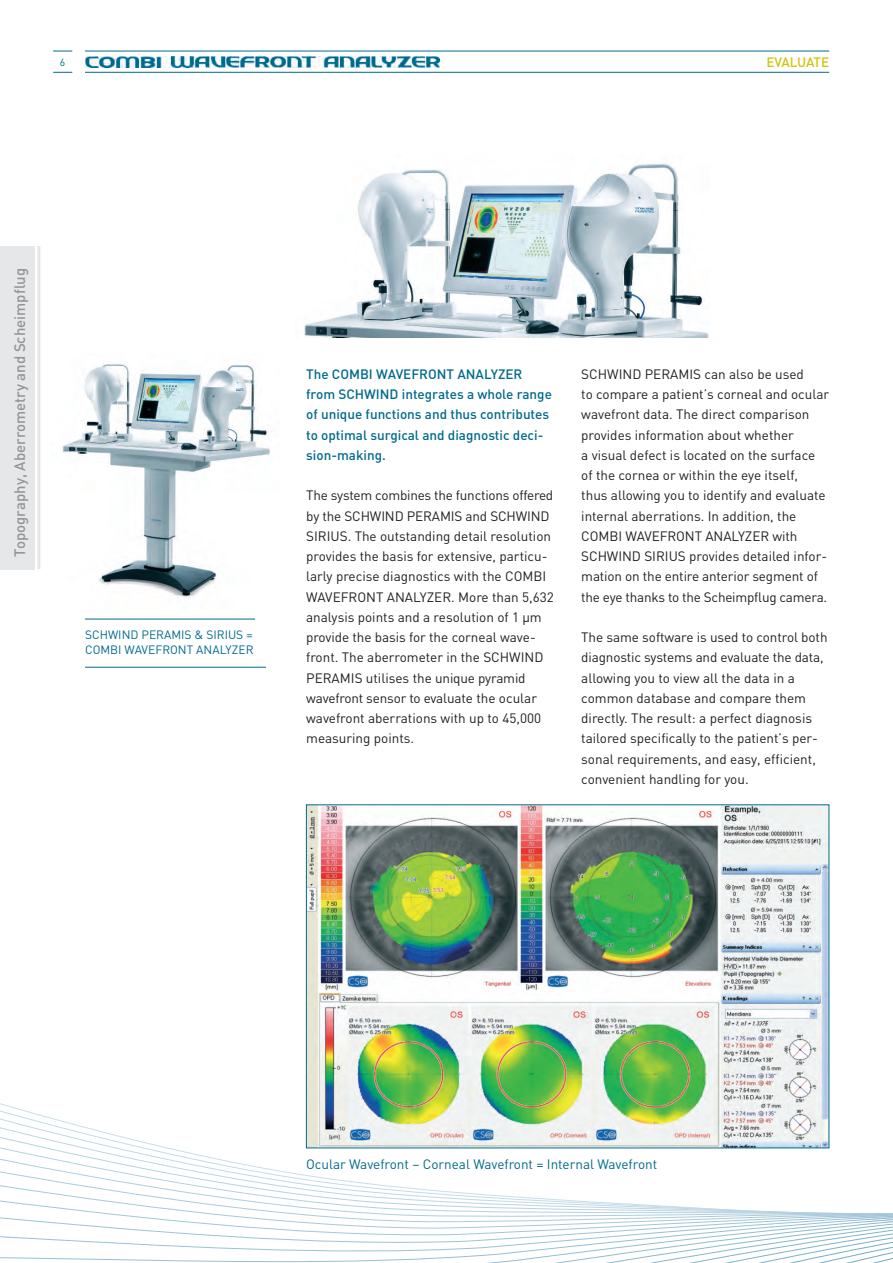
<style>
.page{position:relative;width:893px;height:1263px;background:#fff}
.page>*{position:absolute;margin:0;border:0;box-sizing:border-box;transform-origin:0 0}
.t1{font:500 15px "DIN Schwind";color:#939598}
.t2{font:13.5px/20.2px "DIN Schwind";color:#231f20}
.t3{font:500 13.5px/20.2px "DIN Schwind";color:#006a8d}
.t4{font:13.5px "DIN Schwind";color:#006a8d}
.t5{font:500 13.5px "DIN Schwind";letter-spacing:-.01em;color:#d3c20a}
.t6{font:12px/15px "DIN Schwind";color:#006a8d}
.t7{font:10.5px "DIN Schwind";color:#006a8d}
</style>
<div class="page">
<svg style="left:0;top:1103px;width:62px;height:157px"></svg>
<svg style="left:62px;top:1120px;width:69px;height:141px"></svg>
<svg style="left:131px;top:1138px;width:65px;height:124px"></svg>
<svg style="left:197px;top:1086px;width:696px;height:177px"></svg>
<hr style="left:85px;top:51px;width:744px;height:1px;background:#006a8d">
<hr style="left:85px;top:72px;width:744px;height:1px;background:#006a8d">
<svg style="left:53px;top:51px;width:19px;height:1px"></svg>
<svg style="left:53px;top:72px;width:19px;height:1px"></svg>
<img style="left:85px;top:57px;width:355px;height:10px">
<div style="left:0;top:246px;width:35px;height:323px;background:#e6e7e9"></div>
<hr style="left:37px;top:246px;width:3px;height:323px;background:#e6e7e9">
<img style="left:62px;top:363px;width:208px;height:235px">
<img style="left:304px;top:163px;width:406px;height:175px">
<hr style="left:85px;top:667px;width:181px;height:1px;background:#006a8d">
<hr style="left:85px;top:619px;width:170px;height:1px;background:#006a8d">
<img style="left:308px;top:806px;width:519px;height:340px">
<p class="t7" style="left:60px;top:56px;width:7px">6</p>
<p class="t5" style="left:766px;top:54px;width:64px">EVALUATE</p>
<p class="t1" style="left:11px;top:556px;width:290px;rotate:-90deg">Topography, Aberrometry and Scheimpflug</p>
<p class="t6" style="left:85px;top:627px;width:170px">SCHWIND PERAMIS &amp; SIRIUS =<br>COMBI WAVEFRONT ANALYZER</p>
<p class="t3" style="left:306px;top:363px;width:247px">The COMBI WAVEFRONT ANALYZER from SCHWIND integrates a whole range of unique functions and thus contributes to optimal surgical and diagnostic deci&shy;sion-making.</p>
<p class="t2" style="left:306px;top:485px;width:249px">The system combines the functions offered by the SCHWIND PERAMIS and SCHWIND SIRIUS. The outstanding detail resolution provides the basis for extensive, particu&shy;larly precise diagnostics with the COMBI WAVEFRONT ANALYZER. More than 5,632 analysis points and a resolution of 1 µm provide the basis for the corneal wave&shy;front. The aberrometer in the SCHWIND PERAMIS utilises the unique pyramid wavefront sensor to evaluate the ocular wavefront aberrations with up to 45,000 measuring points.</p>
<p class="t2" style="left:581px;top:363px;width:249px">SCHWIND PERAMIS can also be used<br>to compare a patient’s corneal and ocular wavefront data. The direct comparison provides information about whether<br>a visual defect is located on the surface of the cornea or within the eye itself,<br>thus allowing you to identify and evaluate internal aberrations. In addition, the COMBI WAVEFRONT ANALYZER with SCHWIND SIRIUS provides detailed infor&shy;mation on the entire anterior segment of the eye thanks to the Scheimpflug camera.</p>
<p class="t2" style="left:581px;top:627px;width:248px">The same software is used to control both diagnostic systems and evaluate the data, allowing you to view all the data in a common database and compare them directly. The result: a perfect diagnosis tailored specifically to the patient’s per&shy;sonal requirements, and easy, efficient, convenient handling for you.</p>
<p class="t4" style="left:306px;top:1156px;width:353px">Ocular Wavefront – Corneal Wavefront = Internal Wavefront</p>
</div>
